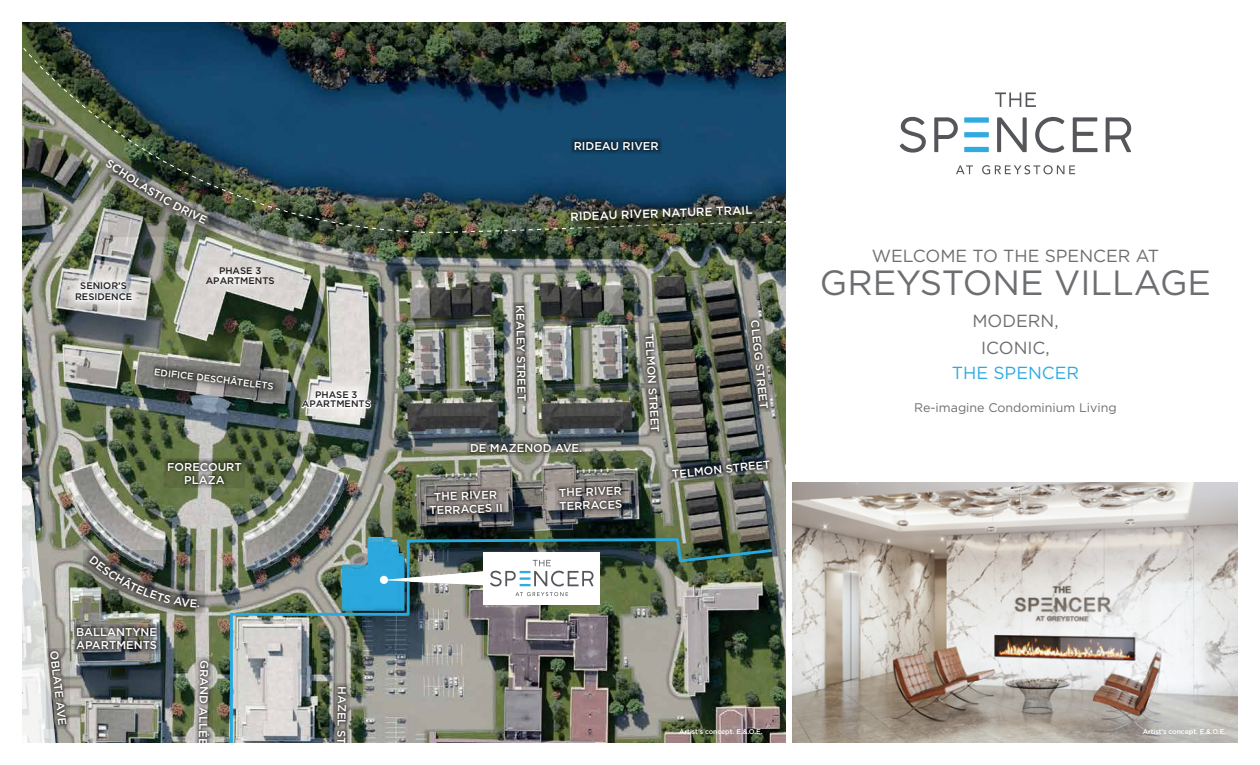
<style>
.page{position:relative;width:1260px;height:765px;background:#fff}
.page>*{position:absolute;margin:0;border:0;box-sizing:border-box;transform-origin:0 0}
.t1{font:35px "Gotham";color:#6d6e71}
.t2{font:17.5px/26.2px "Gotham";color:#6d6e71;text-align:center}
.t3{font:17.5px "Gotham";color:#2fabe1}
.t4{font:12.5px "Gotham";color:#6d6e71}
.t5{font:500 11.75px "Gotham";color:#fff}
.t6{font:500 11.38px/13.6px "Gotham";color:#fff;text-align:center}
.t7{font:500 9.5px/9.5px "Gotham";color:#231f20;text-align:center}
.t8{font:500 9.5px "Gotham";color:#fff}
.t9{font:500 6.88px "Gotham";letter-spacing:-.01em;color:#fff}
</style>
<div class="page">
<img style="left:65px;top:233px;width:721px;height:510px">
<img style="left:22px;top:233px;width:43px;height:510px">
<svg style="left:785px;top:465px;width:1px;height:278px"></svg>
<svg style="left:468px;top:440px;width:117px;height:16px;background:#585b53"></svg>
<svg style="left:669px;top:457px;width:104px;height:25px;background:#4b514b"></svg>
<svg style="left:512px;top:302px;width:17px;height:102px;background:#757470"></svg>
<svg style="left:642px;top:330px;width:21px;height:106px;background:#74746b"></svg>
<svg style="left:748px;top:317px;width:23px;height:95px;background:#666762"></svg>
<svg style="left:426px;top:487px;width:80px;height:31px;background:#66615f"></svg>
<svg style="left:556px;top:483px;width:69px;height:31px;background:#625d5c"></svg>
<svg style="left:195px;top:657px;width:18px;height:86px;background:#82817a"></svg>
<svg style="left:73px;top:624px;width:87px;height:29px;background:#5c5d5b"></svg>
<svg style="left:47px;top:648px;width:23px;height:80px;background:#85837f"></svg>
<svg style="left:165px;top:459px;width:80px;height:29px;background:#545e40"></svg>
<svg style="left:108px;top:233px;width:113px;height:4px"></svg>
<svg style="left:155px;top:392px;width:119px;height:6px"></svg>
<svg style="left:152px;top:363px;width:122px;height:29px;background:#676764"></svg>
<img style="left:22px;top:22px;width:764px;height:211px">
<img style="left:428px;top:199px;width:358px;height:34px">
<img style="left:229px;top:537px;width:545px;height:206px">
<div style="left:484px;top:552px;width:115px;height:52px;background:#fff"></div>
<img style="left:342px;top:538px;width:252px;height:73px">
<svg style="left:68px;top:274px;width:71px;height:34px"></svg>
<svg style="left:208px;top:267px;width:57px;height:22px"></svg>
<img style="left:274px;top:363px;width:124px;height:74px">
<img style="left:274px;top:364px;width:123px;height:72px">
<img style="left:793px;top:482px;width:445px;height:260px">
<svg style="left:995px;top:92px;width:41px;height:15px"></svg>
<svg style="left:900px;top:117px;width:26px;height:36px"></svg>
<svg style="left:934px;top:117px;width:24px;height:35px"></svg>
<svg style="left:997px;top:117px;width:30px;height:35px"></svg>
<svg style="left:1035px;top:117px;width:29px;height:36px"></svg>
<svg style="left:1073px;top:117px;width:25px;height:35px"></svg>
<svg style="left:1106px;top:117px;width:25px;height:35px"></svg>
<div style="left:964px;top:117px;width:25px;height:6px;background:#2fabe1"></div>
<div style="left:964px;top:132px;width:25px;height:5px;background:#2fabe1"></div>
<div style="left:964px;top:147px;width:25px;height:5px;background:#2fabe1"></div>
<svg style="left:956px;top:165px;width:17px;height:9px"></svg>
<svg style="left:982px;top:165px;width:93px;height:9px"></svg>
<img style="left:94px;top:154px;width:125px;height:75px">
<img style="left:79px;top:550px;width:130px;height:70px">
<p class="t7" style="left:75px;top:280px;width:59px;line-height:11.4px">SENIOR’S<br>RESIDENCE</p>
<p class="t7" style="left:206px;top:266px;width:70px">PHASE 3<br>APARTMENTS</p>
<p class="t8" style="left:155px;top:365px;width:122px;rotate:7deg">EDIFICE DESCHÂTELETS</p>
<p class="t6" style="left:167px;top:460px;width:76px">FORECOURT<br>PLAZA</p>
<p class="t7" style="left:302px;top:390px;width:70px">PHASE 3<br>APARTMENTS</p>
<p class="t6" style="left:61px;top:650px;width:77px;rotate:84deg">OBLATE AVE</p>
<p class="t6" style="left:76px;top:625px;width:83px;text-align:left">BALLANTYNE<br>APARTMENTS</p>
<p class="t6" style="left:211px;top:660px;width:87px;rotate:91deg">GRAND ALLÉE</p>
<p class="t6" style="left:349px;top:687px;width:83px;rotate:91deg">HAZEL STREE</p>
<p class="t6" style="left:574px;top:139px;width:86px">RIDEAU RIVER</p>
<p class="t6" style="left:527px;top:305px;width:98px;rotate:89deg">KEALEY STREET</p>
<p class="t5" style="left:570px;top:209px;width:184px;rotate:-2deg">RIDEAU RIVER NATURE TRAIL</p>
<p class="t6" style="left:657px;top:333px;width:100px;rotate:87deg">TELMON STREET</p>
<p class="t6" style="left:762px;top:319px;width:91px;rotate:84deg">CLEGG STREET</p>
<p class="t6" style="left:470px;top:441px;width:114px">DE MAZENOD AVE.</p>
<p class="t6" style="left:429px;top:490px;width:75px;rotate:-2deg">THE RIVER<br>TERRACES II</p>
<p class="t6" style="left:559px;top:486px;width:65px;text-align:left;rotate:-2deg">THE RIVER<br>TERRACES</p>
<p class="t6" style="left:671px;top:467px;width:100px;rotate:-6deg">TELMON STREET</p>
<h2 class="t2" style="left:872px;top:242px;width:289px">WELCOME TO THE SPENCER AT</h2>
<h1 class="t1" style="left:820px;top:260px;width:393px">GREYSTONE VILLAGE</h1>
<h2 class="t2" style="left:972px;top:308px;width:88px">MODERN,<br>ICONIC,</h2>
<h2 class="t3" style="left:952px;top:362px;width:129px">THE SPENCER</h2>
<p class="t4" style="left:914px;top:399px;width:204px">Re-imagine Condominium Living</p>
<p class="t9" style="left:679px;top:727px;width:85px">Artist’s concept. E.&amp;.O.E.</p>
<p class="t9" style="left:1143px;top:727px;width:85px">Artist’s concept. E.&amp;.O.E.</p>
</div>
